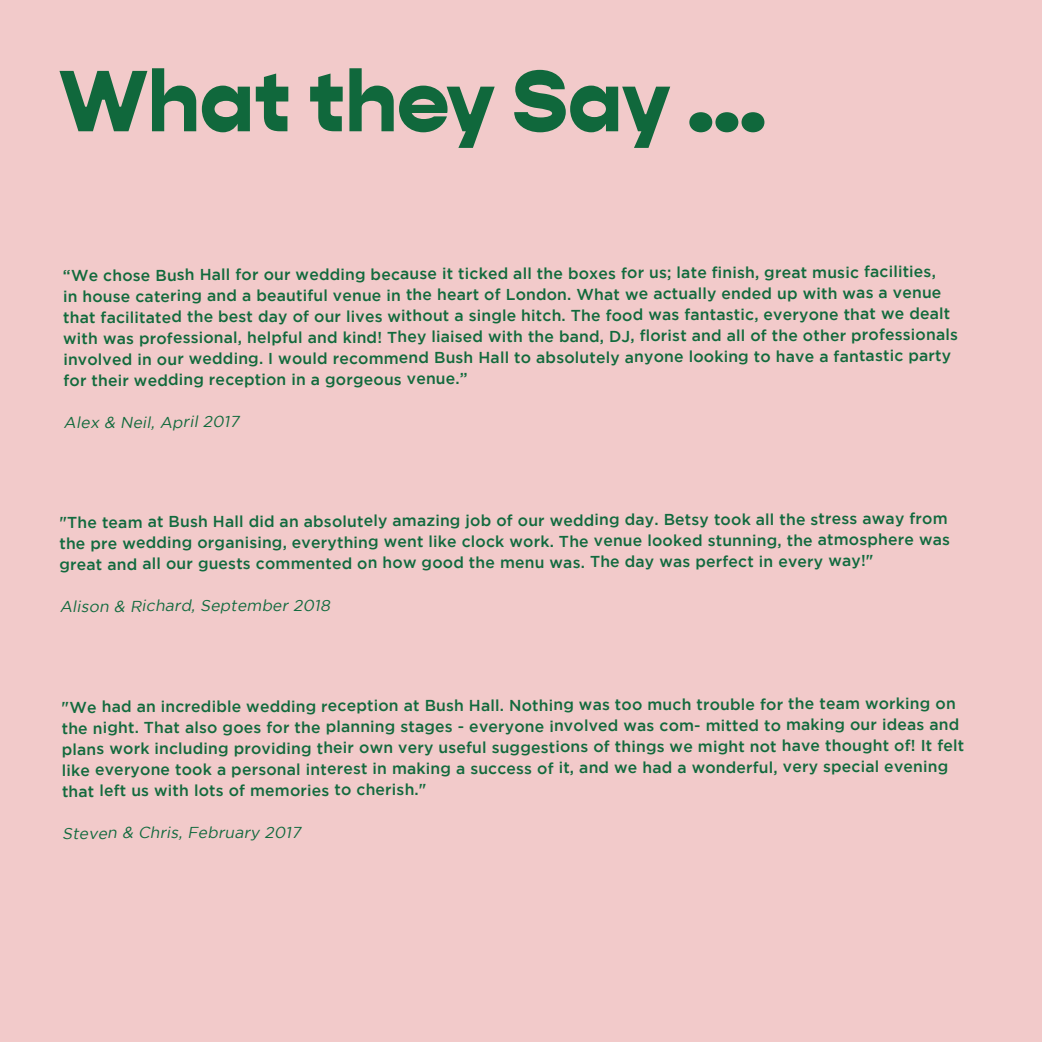
<style>
.page{position:relative;width:1042px;height:1042px;background:#f2caca}
.page>*{position:absolute;margin:0;border:0;box-sizing:border-box;transform-origin:0 0}
.t1{font:900 87.5px "Gopher";color:#10683c}
.t2{font:500 15.75px/21.2px "Gotham";letter-spacing:.005em;color:#116a3c}
.t3{font:500 15.75px/21.3px "Gotham";letter-spacing:.005em;color:#126a3d}
.t4{font:500 15.75px/21px "Gotham";letter-spacing:.005em;color:#116a3e}
.t5{font:italic 15.75px "Gotham";color:#116a3e}
.t6{font:italic 15.75px "Gotham";color:#116a3c}
</style>
<div class="page">
<p class="t1" style="left:59px;top:48px;width:708px">What they Say ...</p>
<p class="t2" style="left:63px;top:262px;width:896px">“We chose Bush Hall for our wedding because it ticked all the boxes for us; late finish, great music facilities,<br>in house catering and a beautiful venue in the heart of London. What we actually ended up with was a venue that facilitated the best day of our lives without a single hitch. The food was fantastic, everyone that we dealt with was professional, helpful and kind! They liaised with the band, DJ, florist and all of the other professionals involved in our wedding. I would recommend Bush Hall to absolutely anyone looking to have a fantastic party for their wedding reception in a gorgeous venue.”</p>
<p class="t6" style="left:64px;top:413px;width:180px">Alex &amp; Neil, April 2017</p>
<p class="t4" style="left:59px;top:509px;width:892px">"The team at Bush Hall did an absolutely amazing job of our wedding day. Betsy took all the stress away from the pre wedding organising, everything went like clock work. The venue looked stunning, the atmosphere was great and all our guests commented on how good the menu was. The day was perfect in every way!"</p>
<p class="t5" style="left:60px;top:597px;width:275px">Alison &amp; Richard, September 2018</p>
<p class="t3" style="left:62px;top:694px;width:904px">"We had an incredible wedding reception at Bush Hall. Nothing was too much trouble for the team working on the night. That also goes for the planning stages - everyone involved was com- mitted to making our ideas and plans work including providing their own very useful suggestions of things we might not have thought of! It felt like everyone took a personal interest in making a success of it, and we had a wonderful, very special evening that left us with lots of memories to cherish."</p>
<p class="t5" style="left:62px;top:824px;width:243px">Steven &amp; Chris, February 2017</p>
</div>
